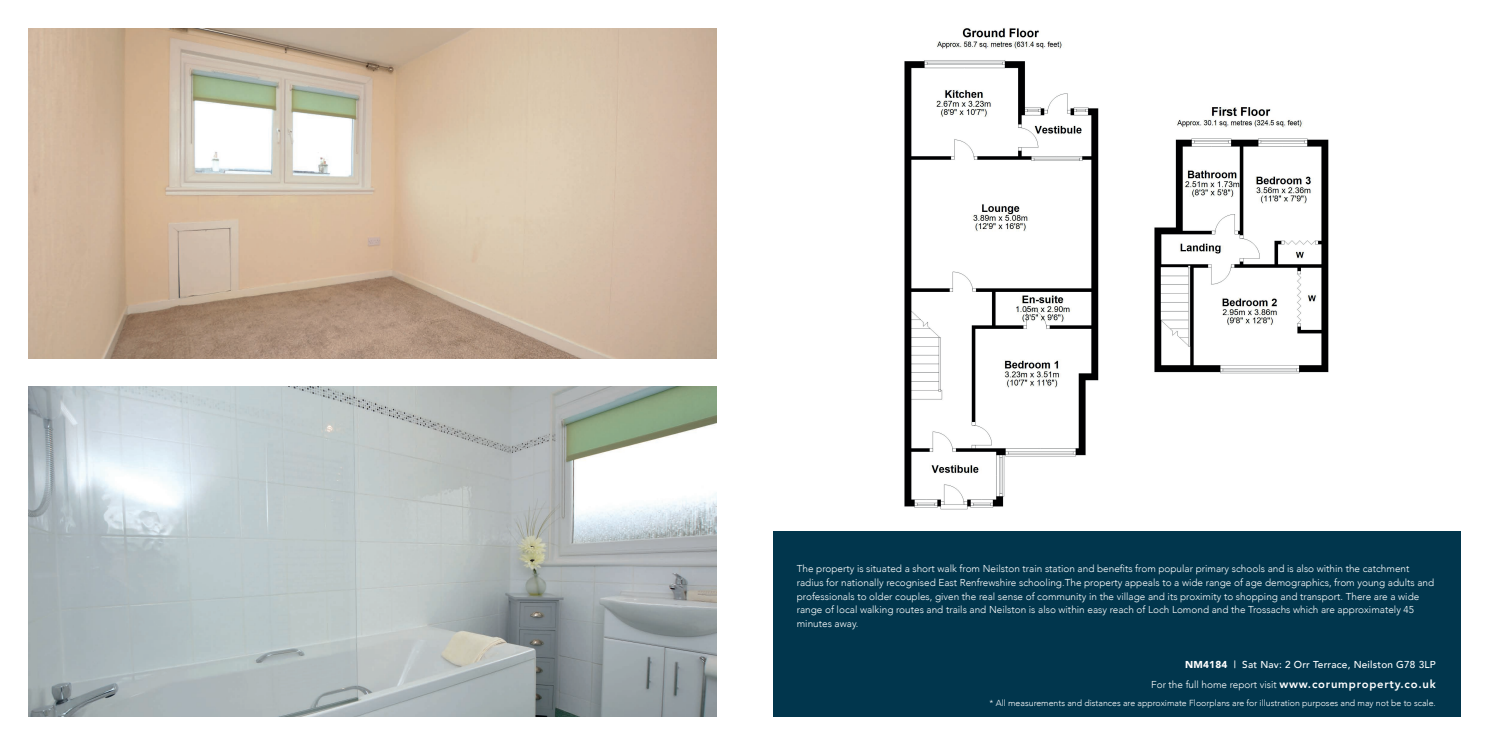
<style>
.page{position:relative;width:1489px;height:745px;background:#fff}
.page>*{position:absolute;margin:0;border:0;box-sizing:border-box;transform-origin:0 0}
.t1{font:300 10px/13.8px "Avenir";color:#fff}
.t2{font:500 10px/20px "Avenir";letter-spacing:.02em;color:#fff;text-align:right}
.t3{font:300 8.75px "Avenir";color:#fff}
.s1{font-weight:900}
.s2{font-weight:300}
.s3{font-weight:800;font-size:11.25px}
</style>
<div class="page">
<img style="left:28px;top:28px;width:688px;height:330px">
<img style="left:28px;top:386px;width:688px;height:330px">
<img style="left:904px;top:28px;width:425px;height:482px">
<div style="left:772px;top:531px;width:688px;height:185px;background:#01364d"></div>
<p class="t1" style="left:796px;top:561px;width:639px">The property is situated a short walk from Neilston train station and benefits from popular primary schools and is also within the catchment radius for nationally recognised East Renfrewshire schooling.The property appeals to a wide range of age demographics, from young adults and professionals to older couples, given the real sense of community in the village and its proximity to shopping and transport. There are a wide range of local walking routes and trails and Neilston is also within easy reach of Loch Lomond and the Trossachs which are approximately 45 minutes away.</p>
<p class="t2" style="left:1151px;top:653px;width:286px"><span class="s1">NM4184</span> | Sat Nav: 2 Orr Terrace, Neilston G78 3LP<br><span class="s2">For the full home report visit</span> <span class="s3">www.corumproperty.co.uk</span></p>
<p class="t3" style="left:989px;top:697px;width:448px">* All measurements and distances are approximate Floorplans are for illustration purposes and may not be to scale.</p>
</div>
